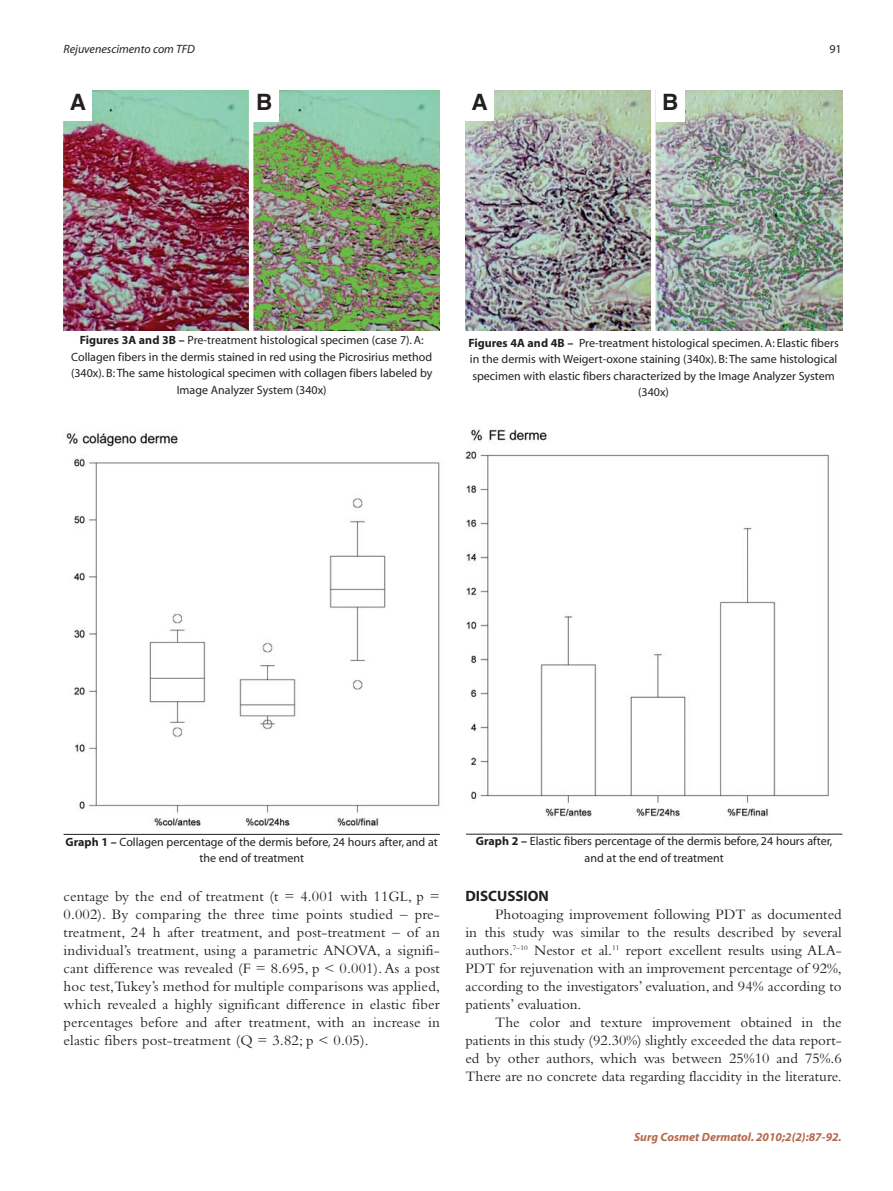
<style>
.page{position:relative;width:893px;height:1191px;background:#fff}
.page>*{position:absolute;margin:0;border:0;box-sizing:border-box;transform-origin:0 0}
.t1{font:700 22.5px "Helvetica";color:#231f20}
.t2{font:15px/18px "Bembo";color:#231f20;text-align:justify}
.t3{font:700 15px "Myriad";color:#231f20}
.t4{font:12px/16.5px "Myriad";color:#231f20;text-align:center}
.t5{font:italic 700 12px "Myriad";color:#b5694d}
.t6{font:italic 12px "Myriad";color:#231f20}
.s1{font-weight:700}
</style>
<div class="page">
<img style="left:64px;top:90px;width:376px;height:241px">
<img style="left:465px;top:90px;width:377px;height:241px">
<img style="left:66px;top:432px;width:374px;height:396px">
<hr style="left:64px;top:834px;width:376px;height:1px;background:#231f20">
<hr style="left:466px;top:834px;width:376px;height:1px;background:#231f20">
<img style="left:465px;top:428px;width:364px;height:390px">
<div style="left:64px;top:90px;width:28px;height:31px;background:#fff"></div>
<div style="left:465px;top:90px;width:29px;height:31px;background:#fff"></div>
<div style="left:250px;top:90px;width:29px;height:32px;background:#fff"></div>
<div style="left:656px;top:90px;width:28px;height:32px;background:#fff"></div>
<hr style="left:249px;top:86px;width:4px;height:250px;background:#fff">
<hr style="left:651px;top:87px;width:4px;height:250px;background:#fff">
<p class="t6" style="left:64px;top:45px;width:133px">Rejuvenescimento com TFD</p>
<p class="t4" style="left:829px;top:42px;width:14px">91</p>
<h1 class="t1" style="left:70px;top:94px;width:18px">A</h1>
<h1 class="t1" style="left:256px;top:94px;width:18px">B</h1>
<h1 class="t1" style="left:472px;top:94px;width:18px">A</h1>
<h1 class="t1" style="left:662px;top:94px;width:18px">B</h1>
<p class="t4" style="left:71px;top:333px;width:363px"><span class="s1">Figures 3A and 3B –</span> Pre-treatment histological specimen (case 7). A:<br>Collagen fibers in the dermis stained in red using the Picrosirius method (340x). B: The same histological specimen with collagen fibers labeled by Image Analyzer System (340x)</p>
<p class="t4" style="left:468px;top:335px;width:372px"><span class="s1">Figures 4A and 4B –</span> Pre-treatment histological specimen. A: Elastic fibers in the dermis with Weigert-oxone staining (340x). B: The same histological specimen with elastic fibers characterized by the Image Analyzer System (340x)</p>
<p class="t4" style="left:66px;top:834px;width:374px"><span class="s1">Graph 1 –</span> Collagen percentage of the dermis before, 24 hours after, and at the end of treatment</p>
<p class="t4" style="left:476px;top:834px;width:358px"><span class="s1">Graph 2 –</span> Elastic fibers percentage of the dermis before, 24 hours after, and at the end of treatment</p>
<p class="t2" style="left:64px;top:889px;width:378px">centage by the end of treatment (t = 4.001 with 11GL, p = 0.002). By comparing the three time points studied – pre&shy;treatment, 24 h after treatment, and post-treatment – of an individual’s treatment, using a parametric ANOVA, a signifi&shy;cant difference was revealed (F = 8.695, p &lt; 0.001). As a post hoc test,Tukey’s method for multiple comparisons was applied, which revealed a highly significant difference in elastic fiber percentages before and after treatment, with an increase in elastic fibers post-treatment (Q = 3.82; p &lt; 0.05).</p>
<p class="t3" style="left:465px;top:890px;width:85px">DISCUSSION</p>
<p class="t2" style="left:465px;top:907px;width:378px;text-indent:30px">Photoaging improvement following PDT as documented in this study was similar to the results described by several authors.<sup>7–10</sup> Nestor et al.<sup>11</sup> report excellent results using ALA-PDT for rejuvenation with an improvement percentage of 92%, according to the investigators’ evaluation, and 94% according to patients’ evaluation.</p>
<p class="t2" style="left:465px;top:1015px;width:378px;text-indent:30px">The color and texture improvement obtained in the patients in this study (92.30%) slightly exceeded the data report&shy;ed by other authors, which was between 25%10 and 75%.6<br>There are no concrete data regarding flaccidity in the literature.</p>
<p class="t5" style="left:634px;top:1132px;width:209px">Surg Cosmet Dermatol. 2010;2(2):87-92.</p>
</div>
